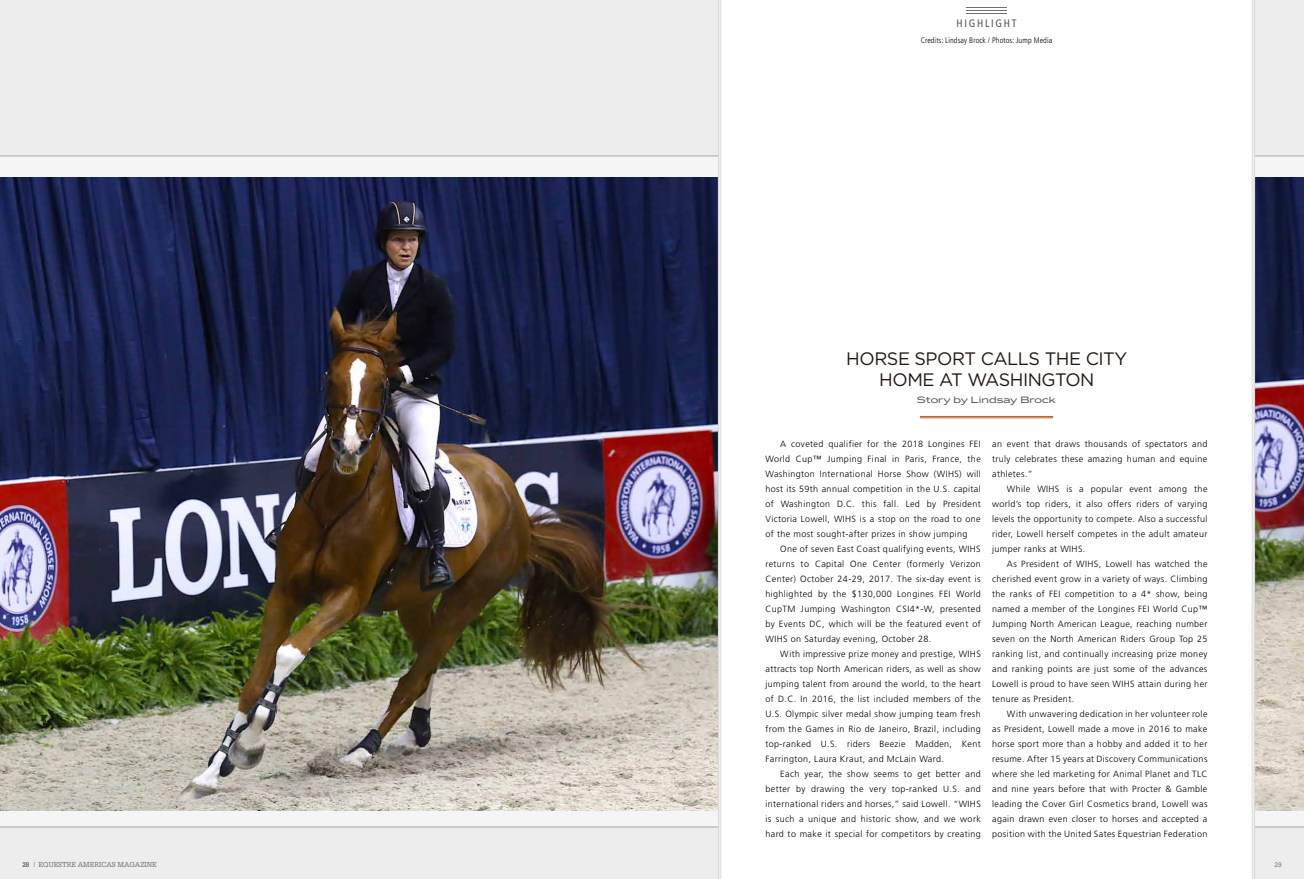
<style>
.page{position:relative;width:1304px;height:879px;background:#ededed}
.page>*{position:absolute;margin:0;border:0;box-sizing:border-box;transform-origin:0 0}
.t1{font:18px/21.6px "Gotham";letter-spacing:-.025em;color:#221713;text-align:center}
.t2{font:condensed 10.8px "Frutiger";letter-spacing:.16em;color:#575756}
.t3{font:10.3px "Luxury Gold";letter-spacing:.01em;color:#575756}
.t4{font:300 9px/15px "Frutiger";letter-spacing:.04em;color:#000;text-align:justify}
.t5{font:300 condensed 8px "Frutiger";letter-spacing:.01em;color:#000}
.t6{font:7px "Glypha";letter-spacing:-.01em;color:#706f6f}
.t7{font:6.5px "Glypha";color:#706f6f}
.s1{font-size:6.5px}
</style>
<div class="page">
<img style="left:0;top:177px;width:1304px;height:633px">
<div style="left:720px;top:0;width:532px;height:879px;background:#fff"></div>
<hr style="left:966px;top:10px;width:41px;height:1px;background:#706f6f">
<hr style="left:966px;top:13px;width:41px;height:1px;background:#706f6f">
<hr style="left:966px;top:7px;width:41px;height:1px;background:#706f6f">
<hr style="left:920px;top:416px;width:133px;height:1px;background:#b75d2f">
<hr style="left:920px;top:417px;width:133px;height:1px;background:#b75d2f">
<p class="t2" style="left:956px;top:17px;width:62px">highlight</p>
<p class="t5" style="left:921px;top:36px;width:133px">Credits: Lindsay Brock / Photos: Jump Media</p>
<h1 class="t1" style="left:846px;top:347px;width:283px">HORSE SPORT CALLS TH E CITY<br>HOME AT WASH INGTON</h1>
<p class="t3" style="left:917px;top:394px;width:140px">Story by Lindsay Brock</p>
<p class="t4" style="left:765px;top:436px;width:217px;text-indent:15px">A coveted qualifier for the 2018 Longines FEI World Cup™ Jumping Final in Paris, France, the Washington International Horse Show (WIHS) will host its 59th annual competition in the U.S. capital of Washington D.C. this fall. Led by President Victoria Lowell, WIHS is a stop on the road to one of the most sought-after prizes in show jumping</p>
<p class="t4" style="left:765px;top:541px;width:217px;text-indent:15px">One of seven East Coast qualifying events, WIHS returns to Capital One Center (formerly Verizon Center) October 24-29, 2017. The six-day event is highlighted by the $130,000 Longines FEI World CupTM Jumping Washington CSI4*-W, presented by Events DC, which will be the featured event of WIHS on Saturday evening, October 28.</p>
<p class="t4" style="left:765px;top:646px;width:217px;text-indent:15px">With impressive prize money and prestige, WIHS attracts top North American riders, as well as show jumping talent from around the world, to the heart of D.C. In 2016, the list included members of the U.S. Olympic silver medal show jumping team fresh from the Games in Rio de Janeiro, Brazil, including top-ranked U.S. riders Beezie Madden, Kent Farrington, Laura Kraut, and McLain Ward.</p>
<p class="t4" style="left:765px;top:766px;width:217px;text-indent:15px">Each year, the show seems to get better and better by drawing the very top-ranked U.S. and international riders and horses,” said Lowell. “WIHS is such a unique and historic show, and we work hard to make it special for competitors by creating</p>
<p class="t4" style="left:992px;top:436px;width:217px">an event that draws thousands of spectators and truly celebrates these amazing human and equine athletes.”</p>
<p class="t4" style="left:992px;top:481px;width:217px;text-indent:15px">While WIHS is a popular event among the world’s top riders, it also offers riders of varying levels the opportunity to compete. Also a successful rider, Lowell herself competes in the adult amateur jumper ranks at WIHS.</p>
<p class="t4" style="left:992px;top:556px;width:217px;text-indent:15px">As President of WIHS, Lowell has watched the cherished event grow in a variety of ways. Climbing the ranks of FEI competition to a 4* show, being named a member of the Longines FEI World Cup™ Jumping North American League, reaching number seven on the North American Riders Group Top 25 ranking list, and continually increasing prize money and ranking points are just some of the advances Lowell is proud to have seen WIHS attain during her tenure as President.</p>
<p class="t4" style="left:992px;top:706px;width:217px;text-indent:15px">With unwavering dedication in her volunteer role as President, Lowell made a move in 2016 to make horse sport more than a hobby and added it to her resume. After 15 years at Discovery Communications where she led marketing for Animal Planet and TLC and nine years before that with Procter &amp; Gamble leading the Cover Girl Cosmetics brand, Lowell was again drawn even closer to horses and accepted a position with the United Sates Equestrian Federation</p>
<p class="t6" style="left:22px;top:860px;width:136px"><span class="s1">28</span> | EQUESTRE AMERICAS MAGAZINE</p>
<p class="t7" style="left:1275px;top:861px;width:9px">29</p>
</div>
